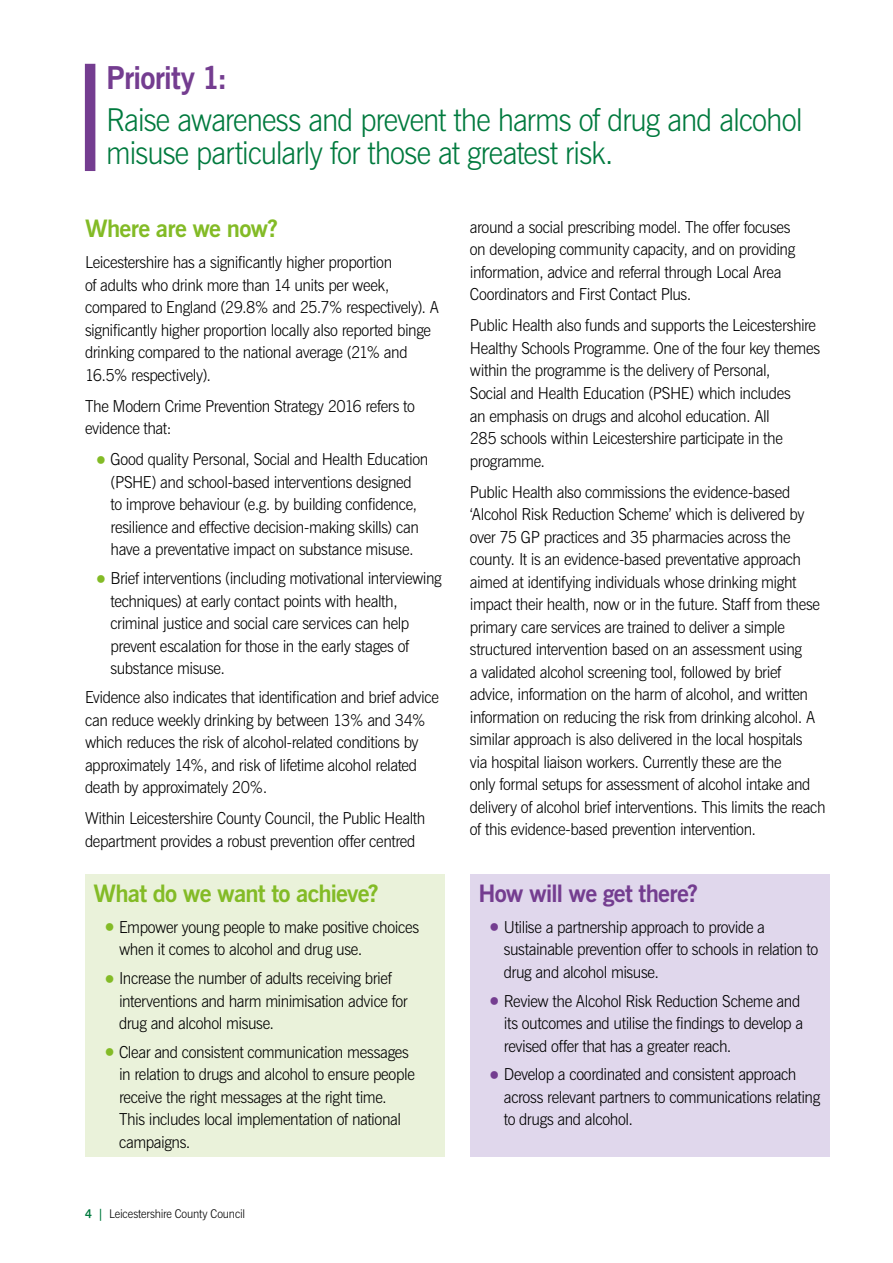
<style>
.page{position:relative;width:893px;height:1263px;background:#fff}
.page>*{position:absolute;margin:0;border:0;box-sizing:border-box;transform-origin:0 0}
.t1{font:300 31.5px/33px "News Gothic BT";letter-spacing:-.035em;color:#007a3e;scale:.95 1}
.t2{font:700 31.5px "News Gothic BT";letter-spacing:-.03em;color:#743d90;scale:.95 1}
.t3{font:700 24px "News Gothic BT";letter-spacing:-.03em;color:#83bb26}
.t4{font:700 24px "News Gothic BT";letter-spacing:-.03em;color:#743d90}
.t5{font:300 16.5px/22.5px "News Gothic BT";letter-spacing:-.025em;color:#000;scale:.95 1}
.t6{font:300 12px "News Gothic BT";letter-spacing:-.01em;color:#000;scale:.95 1}
.s1{font-size:27px;color:#83bb26}
.s2{font-weight:700;color:#007a3e}
.s3{font-size:27px;color:#743d90}
</style>
<div class="page">
<div style="left:85px;top:64px;width:10px;height:107px;background:#743d90"></div>
<div style="left:85px;top:874px;width:359px;height:283px;background:#eaf2da"></div>
<div style="left:470px;top:874px;width:359px;height:283px;background:#e0d7ec"></div>
<h1 class="t2" style="left:106px;top:59px;width:129px">Priority 1:</h1>
<h1 class="t1" style="left:106px;top:103px;width:735px">Raise awareness and prevent the harms of drug and alcohol misuse particularly for those at greatest risk.</h1>
<h2 class="t3" style="left:85px;top:214px;width:195px">Where are we now?</h2>
<p class="t5" style="left:85px;top:251px;width:374px">Leicestershire has a significantly higher proportion<br>of adults who drink more than 14 units per week, compared to England (29.8% and 25.7% respectively). A significantly higher proportion locally also reported binge drinking compared to the national average (21% and 16.5% respectively).</p>
<p class="t5" style="left:85px;top:395px;width:349px">The Modern Crime Prevention Strategy 2016 refers to evidence that:</p>
<p class="t5" style="left:94px;top:448px;width:354px;text-align:center"><span class="s1">•</span>Good quality Personal, Social and Health Education (PSHE) and school-based interventions designed<br>to improve behaviour (e.g. by building confidence, resilience and effective decision-making skills) can have a preventative impact on substance misuse.</p>
<p class="t5" style="left:111px;top:567px;width:350px;text-indent:-17px"><span class="s1">•</span>Brief interventions (including motivational interviewing techniques) at early contact points with health, criminal justice and social care services can help prevent escalation for those in the early stages of substance misuse.</p>
<p class="t5" style="left:85px;top:686px;width:374px">Evidence also indicates that identification and brief advice can reduce weekly drinking by between 13% and 34% which reduces the risk of alcohol-related conditions by approximately 14%, and risk of lifetime alcohol related death by approximately 20%.</p>
<p class="t5" style="left:85px;top:807px;width:360px">Within Leicestershire County Council, the Public Health department provides a robust prevention offer centred</p>
<h2 class="t3" style="left:94px;top:878px;width:287px">What do we want to achieve?</h2>
<p class="t5" style="left:119px;top:915px;width:317px;text-indent:-17px"><span class="s1">•</span>Empower young people to make positive choices when it comes to alcohol and drug use.</p>
<p class="t5" style="left:119px;top:967px;width:305px;text-indent:-17px"><span class="s1">•</span>Increase the number of adults receiving brief interventions and harm minimisation advice for drug and alcohol misuse.</p>
<p class="t5" style="left:119px;top:1041px;width:313px;text-indent:-17px"><span class="s1">•</span>Clear and consistent communication messages in relation to drugs and alcohol to ensure people receive the right messages at the right time.<br>This includes local implementation of national campaigns.</p>
<p class="t6" style="left:85px;top:1206px;width:170px"><span class="s2">4 |</span> Leicestershire County Council</p>
<p class="t5" style="left:470px;top:216px;width:344px">around a social prescribing model. The offer focuses on developing community capacity, and on providing information, advice and referral through Local Area Coordinators and First Contact Plus.</p>
<p class="t5" style="left:470px;top:314px;width:370px">Public Health also funds and supports the Leicestershire Healthy Schools Programme. One of the four key themes within the programme is the delivery of Personal,<br>Social and Health Education (PSHE) which includes<br>an emphasis on drugs and alcohol education. All<br>285 schools within Leicestershire participate in the programme.</p>
<p class="t5" style="left:470px;top:480px;width:376px">Public Health also commissions the evidence-based ‘Alcohol Risk Reduction Scheme’ which is delivered by over 75 GP practices and 35 pharmacies across the county. It is an evidence-based preventative approach aimed at identifying individuals whose drinking might impact their health, now or in the future. Staff from these primary care services are trained to deliver a simple structured intervention based on an assessment using<br>a validated alcohol screening tool, followed by brief advice, information on the harm of alcohol, and written information on reducing the risk from drinking alcohol. A similar approach is also delivered in the local hospitals<br>via hospital liaison workers. Currently these are the<br>only formal setups for assessment of alcohol intake and delivery of alcohol brief interventions. This limits the reach of this evidence-based prevention intervention.</p>
<h2 class="t4" style="left:478px;top:878px;width:221px">How will we get there?</h2>
<p class="t5" style="left:504px;top:915px;width:332px;text-indent:-17px"><span class="s3">•</span>Utilise a partnership approach to provide a sustainable prevention offer to schools in relation to drug and alcohol misuse.</p>
<p class="t5" style="left:504px;top:989px;width:316px;text-indent:-17px"><span class="s3">•</span>Review the Alcohol Risk Reduction Scheme and its outcomes and utilise the findings to develop a revised offer that has a greater reach.</p>
<p class="t5" style="left:504px;top:1063px;width:334px;text-indent:-17px"><span class="s3">•</span>Develop a coordinated and consistent approach across relevant partners to communications relating to drugs and alcohol.</p>
</div>
